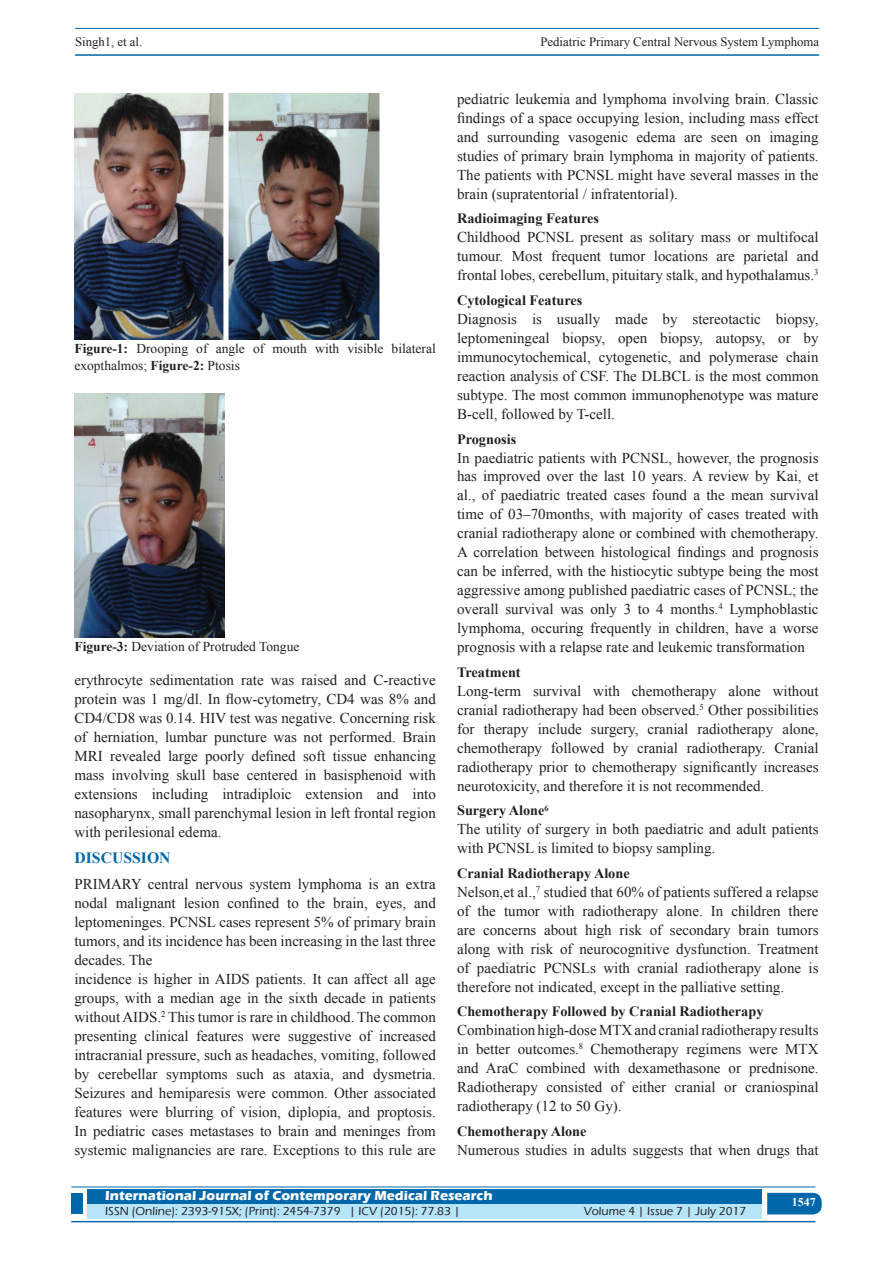
<style>
.page{position:relative;width:893px;height:1263px;background:#fff}
.page>*{position:absolute;margin:0;border:0;box-sizing:border-box;transform-origin:0 0}
.t1{font:700 15.75px "Times New Roman";color:#0067aa}
.TX_New{font:15px/19px "Times New Roman";color:#231f20;text-align:justify}
.t2{font:700 14.25px "Times New Roman";color:#231f20}
.Legend{font:13.5px/17.2px "Times New Roman";color:#231f20}
.t3{font:700 13.5px "Eras ITC";color:#fff}
.t4{font:12.75px "Times New Roman";color:#231f20}
.t5{font:500 12px "Eras ITC";color:#231f20}
.t6{font:700 12px "Times New Roman";color:#fff}
.s1{font-weight:700}
</style>
<div class="page">
<hr style="left:75px;top:28px;width:744px;height:1px;background:#0067aa">
<hr style="left:75px;top:54px;width:744px;height:2px;background:#0067aa">
<div style="left:87px;top:1189px;width:674px;height:15px;background:#0067aa"></div>
<div style="left:87px;top:1204px;width:674px;height:15px;background:#b6e4f9"></div>
<svg style="left:767px;top:1193px;width:55px;height:21px"></svg>
<hr style="left:71px;top:1186px;width:744px;height:1px;background:#0067aa">
<hr style="left:71px;top:1221px;width:744px;height:1px;background:#0067aa">
<div style="left:71px;top:1193px;width:12px;height:21px;background:#0067aa"></div>
<img style="left:74px;top:94px;width:305px;height:245px">
<img style="left:74px;top:394px;width:151px;height:244px">
<p class="t4" style="left:75px;top:33px;width:69px">Singh1, et al.</p>
<p class="t4" style="left:540px;top:33px;width:280px">Pediatric Primary Central Nervous System Lymphoma</p>
<p class="Legend" style="left:74px;top:340px;width:363px"><span class="s1">Figure-1:</span> Drooping of angle of mouth with visible bilateral exopthalmos; <span class="s1">Figure-2:</span> Ptosis</p>
<p class="Legend" style="left:74px;top:638px;width:227px"><span class="s1">Figure-3:</span> Deviation of Protruded Tongue</p>
<p class="TX_New" style="left:74px;top:670px;width:363px">erythrocyte sedimentation rate was raised and C-reactive protein was 1 mg/dl. In flow-cytometry, CD4 was 8% and CD4/CD8 was 0.14. HIV test was negative. Concerning risk of herniation, lumbar puncture was not performed. Brain MRI revealed large poorly defined soft tissue enhancing mass involving skull base centered in basisphenoid with extensions including intradiploic extension and into nasopharynx, small parenchymal lesion in left frontal region with perilesional edema.</p>
<h1 class="t1" style="left:74px;top:847px;width:98px">DISCUSSION</h1>
<p class="TX_New" style="left:74px;top:874px;width:363px">PRIMARY central nervous system lymphoma is an extra nodal malignant lesion confined to the brain, eyes, and leptomeninges. PCNSL cases represent 5% of primary brain tumors, and its incidence has been increasing in the last three decades. The</p>
<p class="TX_New" style="left:74px;top:969px;width:363px">incidence is higher in AIDS patients. It can affect all age groups, with a median age in the sixth decade in patients without AIDS.<sup>2</sup> This tumor is rare in childhood. The common presenting clinical features were suggestive of increased intracranial pressure, such as headaches, vomiting, followed by cerebellar symptoms such as ataxia, and dysmetria.<br>Seizures and hemiparesis were common. Other associated features were blurring of vision, diplopia, and proptosis.<br>In pediatric cases metastases to brain and meninges from systemic malignancies are rare. Exceptions to this rule are</p>
<p class="TX_New" style="left:457px;top:89px;width:363px">pediatric leukemia and lymphoma involving brain. Classic findings of a space occupying lesion, including mass effect and surrounding vasogenic edema are seen on imaging studies of primary brain lymphoma in majority of patients.<br>The patients with PCNSL might have several masses in the brain (supratentorial / infratentorial).</p>
<h2 class="t2" style="left:457px;top:209px;width:143px">Radioimaging Features</h2>
<p class="TX_New" style="left:457px;top:228px;width:363px">Childhood PCNSL present as solitary mass or multifocal tumour. Most frequent tumor locations are parietal and frontal lobes, cerebellum, pituitary stalk, and hypothalamus.<sup>3</sup></p>
<h2 class="t2" style="left:457px;top:290px;width:127px">Cytological Features</h2>
<p class="TX_New" style="left:457px;top:309px;width:363px">Diagnosis is usually made by stereotactic biopsy, leptomeningeal biopsy, open biopsy, autopsy, or by immunocytochemical, cytogenetic, and polymerase chain reaction analysis of CSF. The DLBCL is the most common subtype. The most common immunophenotype was mature B-cell, followed by T-cell.</p>
<h2 class="t2" style="left:457px;top:429px;width:61px">Prognosis</h2>
<p class="TX_New" style="left:457px;top:448px;width:363px">In paediatric patients with PCNSL, however, the prognosis has improved over the last 10 years. A review by Kai, et al., of paediatric treated cases found a the mean survival time of 03–70months, with majority of cases treated with cranial radiotherapy alone or combined with chemotherapy.<br>A correlation between histological findings and prognosis can be inferred, with the histiocytic subtype being the most aggressive among published paediatric cases of PCNSL; the overall survival was only 3 to 4 months.<sup>4</sup> Lymphoblastic lymphoma, occuring frequently in children, have a worse prognosis with a relapse rate and leukemic transformation</p>
<h2 class="t2" style="left:457px;top:662px;width:65px">Treatment</h2>
<p class="TX_New" style="left:457px;top:681px;width:363px">Long-term survival with chemotherapy alone without cranial radiotherapy had been observed.<sup>5</sup> Other possibilities for therapy include surgery, cranial radiotherapy alone, chemotherapy followed by cranial radiotherapy. Cranial radiotherapy prior to chemotherapy significantly increases neurotoxicity, and therefore it is not recommended.</p>
<h2 class="t2" style="left:457px;top:801px;width:93px">Surgery Alone<sup>6</sup></h2>
<p class="TX_New" style="left:457px;top:820px;width:363px">The utility of surgery in both paediatric and adult patients with PCNSL is limited to biopsy sampling.</p>
<h2 class="t2" style="left:457px;top:863px;width:174px">Cranial Radiotherapy Alone</h2>
<p class="TX_New" style="left:457px;top:882px;width:363px">Nelson,et al.,<sup>7</sup> studied that 60% of patients suffered a relapse of the tumor with radiotherapy alone. In children there are concerns about high risk of secondary brain tumors along with risk of neurocognitive dysfunction. Treatment of paediatric PCNSLs with cranial radiotherapy alone is therefore not indicated, except in the palliative setting.</p>
<h2 class="t2" style="left:457px;top:1002px;width:308px">Chemotherapy Followed by Cranial Radiotherapy</h2>
<p class="TX_New" style="left:457px;top:1021px;width:363px">Combination high-dose MTX and cranial radiotherapy results in better outcomes.<sup>8</sup> Chemotherapy regimens were MTX and AraC combined with dexamethasone or prednisone.<br>Radiotherapy consisted of either cranial or craniospinal radiotherapy (12 to 50 Gy).</p>
<h2 class="t2" style="left:457px;top:1121px;width:131px">Chemotherapy Alone</h2>
<p class="TX_New" style="left:457px;top:1140px;width:363px">Numerous studies in adults suggests that when drugs that</p>
<p class="t3" style="left:105px;top:1188px;width:389px">International Journal of Contemporary Medical Research</p>
<p class="t5" style="left:105px;top:1204px;width:356px">ISSN (Online): 2393-915X; (Print): 2454-7379 | ICV (2015): 77.83 |</p>
<p class="t5" style="left:584px;top:1204px;width:164px">Volume 4 | Issue 7 | July 2017</p>
<h4 class="t6" style="left:792px;top:1194px;width:25px">1547</h4>
</div>
